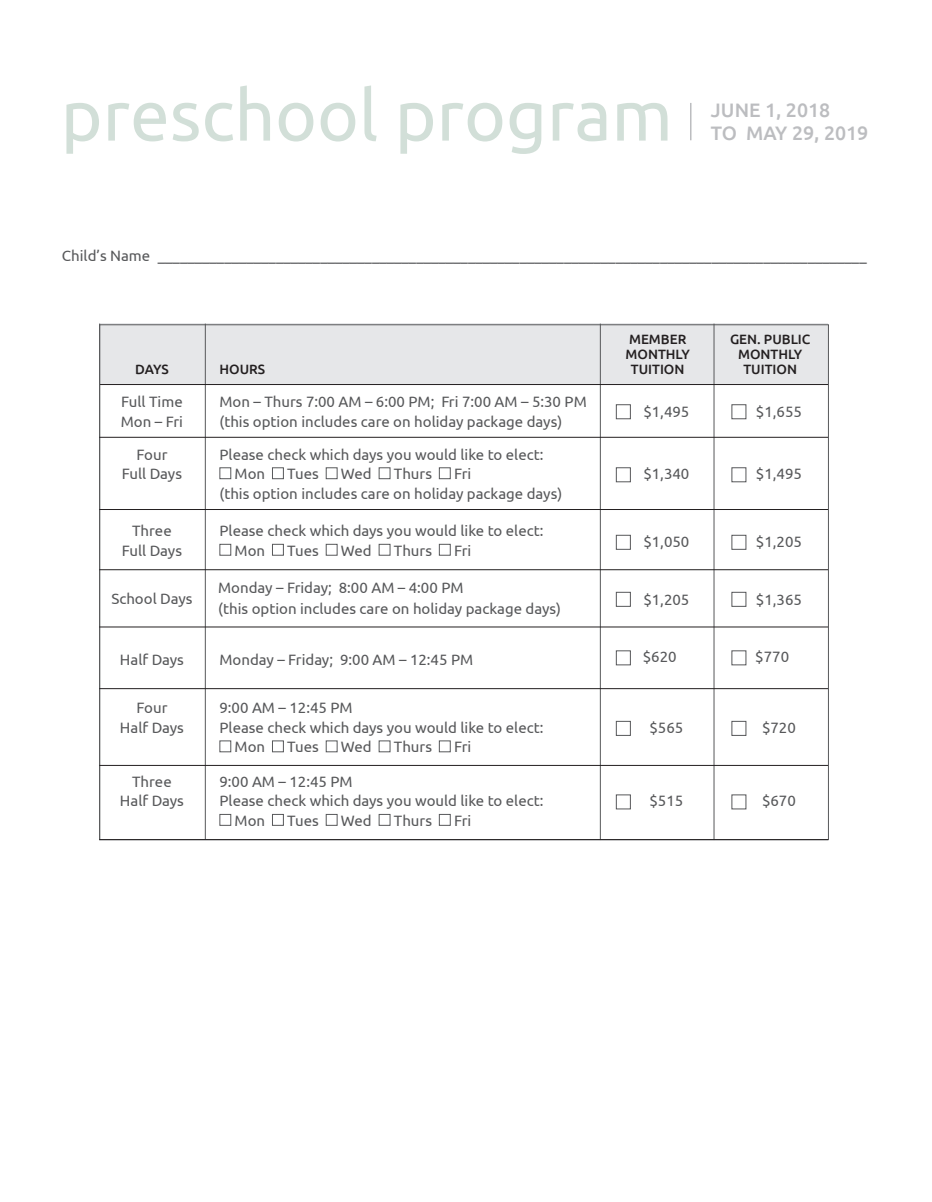
<style>
.page{position:relative;width:932px;height:1202px;background:#fff}
.page>*{position:absolute;margin:0;border:0;box-sizing:border-box;transform-origin:0 0}
.t1{font:70.95px "Ubuntu";color:#d2dfd8}
.t2{font:500 19.5px "Ubuntu";color:#bcbdc0}
.t3{font:15px "Ubuntu";color:#57585a}
.t4{font:500 13.5px "Ubuntu";color:#231f20}
</style>
<div class="page">
<hr style="left:690px;top:103px;width:1px;height:37px;background:#bcbdc0">
<div style="left:99px;top:324px;width:729px;height:60px;background:#e6e7e9"></div>
<div style="left:219px;top:467px;width:12px;height:12px;border:1px solid #57585a"></div>
<div style="left:272px;top:467px;width:12px;height:12px;border:1px solid #57585a"></div>
<div style="left:326px;top:467px;width:11px;height:12px;border:1px solid #57585a"></div>
<div style="left:379px;top:467px;width:11px;height:12px;border:1px solid #57585a"></div>
<div style="left:439px;top:467px;width:11px;height:12px;border:1px solid #57585a"></div>
<div style="left:219px;top:544px;width:12px;height:11px;border:1px solid #57585a"></div>
<div style="left:272px;top:544px;width:12px;height:11px;border:1px solid #57585a"></div>
<div style="left:326px;top:544px;width:11px;height:11px;border:1px solid #57585a"></div>
<div style="left:379px;top:544px;width:11px;height:11px;border:1px solid #57585a"></div>
<div style="left:439px;top:544px;width:11px;height:11px;border:1px solid #57585a"></div>
<div style="left:219px;top:740px;width:12px;height:12px;border:1px solid #57585a"></div>
<div style="left:272px;top:740px;width:12px;height:12px;border:1px solid #57585a"></div>
<div style="left:326px;top:740px;width:11px;height:12px;border:1px solid #57585a"></div>
<div style="left:379px;top:740px;width:11px;height:12px;border:1px solid #57585a"></div>
<div style="left:439px;top:740px;width:11px;height:12px;border:1px solid #57585a"></div>
<div style="left:219px;top:814px;width:12px;height:11px;border:1px solid #57585a"></div>
<div style="left:272px;top:814px;width:12px;height:11px;border:1px solid #57585a"></div>
<div style="left:326px;top:814px;width:11px;height:11px;border:1px solid #57585a"></div>
<div style="left:379px;top:814px;width:11px;height:11px;border:1px solid #57585a"></div>
<div style="left:439px;top:814px;width:11px;height:11px;border:1px solid #57585a"></div>
<hr style="left:713px;top:324px;width:1px;height:516px;background:#57585a">
<hr style="left:600px;top:324px;width:1px;height:516px;background:#57585a">
<hr style="left:205px;top:324px;width:1px;height:515px;background:#57585a">
<hr style="left:99px;top:324px;width:1px;height:516px;background:#57585a">
<hr style="left:99px;top:437px;width:729px;height:1px;background:#231f20">
<hr style="left:99px;top:509px;width:729px;height:1px;background:#231f20">
<hr style="left:99px;top:569px;width:729px;height:1px;background:#231f20">
<hr style="left:99px;top:626px;width:729px;height:1px;background:#231f20">
<hr style="left:99px;top:688px;width:729px;height:1px;background:#231f20">
<hr style="left:99px;top:765px;width:729px;height:1px;background:#231f20">
<hr style="left:99px;top:839px;width:729px;height:1px;background:#231f20">
<hr style="left:100px;top:384px;width:728px;height:1px;background:#231f20">
<div style="left:616px;top:404px;width:14px;height:15px;border:1px solid #57585a"></div>
<div style="left:616px;top:467px;width:14px;height:15px;border:1px solid #57585a"></div>
<div style="left:616px;top:535px;width:14px;height:14px;border:1px solid #57585a"></div>
<div style="left:616px;top:592px;width:14px;height:14px;border:1px solid #57585a"></div>
<div style="left:616px;top:650px;width:14px;height:15px;border:1px solid #57585a"></div>
<div style="left:616px;top:721px;width:14px;height:14px;border:1px solid #57585a"></div>
<div style="left:731px;top:404px;width:15px;height:15px;border:1px solid #57585a"></div>
<div style="left:731px;top:467px;width:15px;height:15px;border:1px solid #57585a"></div>
<div style="left:731px;top:650px;width:15px;height:15px;border:1px solid #57585a"></div>
<p class="t1" style="left:61px;top:72px;width:613px">preschool program</p>
<p class="t2" style="left:711px;top:98px;width:121px">JUNE 1, 2018</p>
<p class="t2" style="left:711px;top:121px;width:159px">TO MAY 29, 2019</p>
<p class="t3" style="left:62px;top:247px;width:806px">Child’s Name ________________________________________________________________________________________________</p>
<p class="t4" style="left:629px;top:331px;width:59px">MEMBER</p>
<p class="t4" style="left:730px;top:331px;width:82px">GEN. PUBLIC</p>
<p class="t4" style="left:625px;top:346px;width:66px">MONTHLY</p>
<p class="t4" style="left:738px;top:346px;width:66px">MONTHLY</p>
<p class="t4" style="left:135px;top:361px;width:35px">DAYS</p>
<p class="t4" style="left:219px;top:361px;width:47px">HOURS</p>
<p class="t4" style="left:631px;top:361px;width:55px">TUITION</p>
<p class="t4" style="left:743px;top:361px;width:55px">TUITION</p>
<p class="t3" style="left:121px;top:392px;width:63px">Full Time</p>
<p class="t3" style="left:219px;top:392px;width:369px">Mon – Thurs 7:00 AM – 6:00 PM; Fri 7:00 AM – 5:30 PM</p>
<p class="t3" style="left:121px;top:412px;width:64px">Mon – Fri</p>
<p class="t3" style="left:219px;top:412px;width:344px">(this option includes care on holiday package days)</p>
<p class="t3" style="left:643px;top:402px;width:47px">$1,495</p>
<p class="t3" style="left:756px;top:402px;width:47px">$1,655</p>
<p class="t3" style="left:136px;top:445px;width:33px">Four</p>
<p class="t3" style="left:219px;top:445px;width:325px">Please check which days you would like to elect:</p>
<p class="t3" style="left:122px;top:464px;width:62px">Full Days</p>
<p class="t3" style="left:235px;top:464px;width:32px">Mon</p>
<p class="t3" style="left:287px;top:464px;width:33px">Tues</p>
<p class="t3" style="left:341px;top:464px;width:32px">Wed</p>
<p class="t3" style="left:394px;top:464px;width:40px">Thurs</p>
<p class="t3" style="left:454px;top:464px;width:19px">Fri</p>
<p class="t3" style="left:643px;top:464px;width:47px">$1,340</p>
<p class="t3" style="left:756px;top:464px;width:47px">$1,495</p>
<p class="t3" style="left:219px;top:484px;width:344px">(this option includes care on holiday package days)</p>
<p class="t3" style="left:132px;top:521px;width:41px">Three</p>
<p class="t3" style="left:219px;top:521px;width:325px">Please check which days you would like to elect:</p>
<p class="t3" style="left:122px;top:541px;width:62px">Full Days</p>
<p class="t3" style="left:235px;top:541px;width:32px">Mon</p>
<p class="t3" style="left:287px;top:541px;width:33px">Tues</p>
<p class="t3" style="left:341px;top:541px;width:32px">Wed</p>
<p class="t3" style="left:394px;top:541px;width:40px">Thurs</p>
<p class="t3" style="left:454px;top:541px;width:19px">Fri</p>
<p class="t3" style="left:643px;top:532px;width:47px">$1,050</p>
<p class="t3" style="left:756px;top:532px;width:47px">$1,205</p>
<p class="t3" style="left:218px;top:578px;width:247px">Monday – Friday; 8:00 AM – 4:00 PM</p>
<p class="t3" style="left:218px;top:599px;width:344px">(this option includes care on holiday package days)</p>
<p class="t3" style="left:111px;top:589px;width:83px">School Days</p>
<p class="t3" style="left:643px;top:590px;width:47px">$1,205</p>
<p class="t3" style="left:756px;top:590px;width:47px">$1,365</p>
<p class="t3" style="left:642px;top:647px;width:35px">$620</p>
<p class="t3" style="left:755px;top:647px;width:35px">$770</p>
<p class="t3" style="left:120px;top:650px;width:65px">Half Days</p>
<p class="t3" style="left:219px;top:650px;width:255px">Monday – Friday; 9:00 AM – 12:45 PM</p>
<p class="t3" style="left:649px;top:650px;width:35px">$645</p>
<p class="t3" style="left:762px;top:650px;width:35px">$795</p>
<p class="t3" style="left:136px;top:698px;width:33px">Four</p>
<p class="t3" style="left:219px;top:698px;width:135px">9:00 AM – 12:45 PM</p>
<p class="t3" style="left:120px;top:718px;width:65px">Half Days</p>
<p class="t3" style="left:219px;top:718px;width:325px">Please check which days you would like to elect:</p>
<p class="t3" style="left:649px;top:718px;width:35px">$565</p>
<p class="t3" style="left:762px;top:718px;width:35px">$720</p>
<p class="t3" style="left:235px;top:737px;width:32px">Mon</p>
<p class="t3" style="left:287px;top:737px;width:33px">Tues</p>
<p class="t3" style="left:341px;top:737px;width:32px">Wed</p>
<p class="t3" style="left:394px;top:737px;width:40px">Thurs</p>
<p class="t3" style="left:454px;top:737px;width:19px">Fri</p>
<p class="t3" style="left:132px;top:772px;width:41px">Three</p>
<p class="t3" style="left:219px;top:772px;width:135px">9:00 AM – 12:45 PM</p>
<p class="t3" style="left:120px;top:791px;width:65px">Half Days</p>
<p class="t3" style="left:219px;top:791px;width:325px">Please check which days you would like to elect:</p>
<p class="t3" style="left:649px;top:791px;width:35px">$515</p>
<p class="t3" style="left:762px;top:791px;width:35px">$670</p>
<p class="t3" style="left:235px;top:811px;width:32px">Mon</p>
<p class="t3" style="left:287px;top:811px;width:33px">Tues</p>
<p class="t3" style="left:341px;top:811px;width:32px">Wed</p>
<p class="t3" style="left:394px;top:811px;width:40px">Thurs</p>
<p class="t3" style="left:454px;top:811px;width:19px">Fri</p>
</div>
